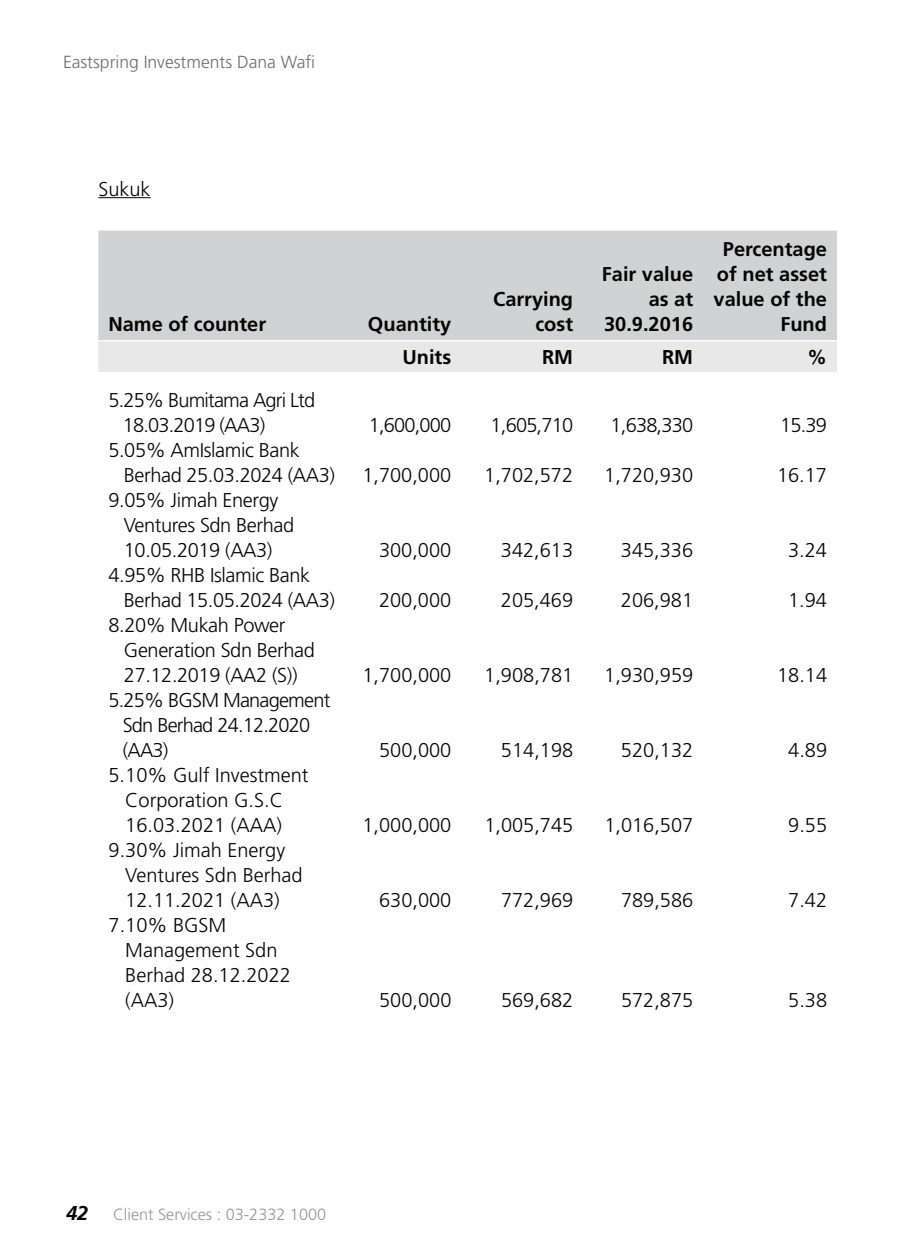
<style>
.page{position:relative;width:900px;height:1260px;background:#fff}
.page>*{position:absolute;margin:0;border:0;box-sizing:border-box;transform-origin:0 0}
.t1{font:300 20px/25px "Frutiger";color:#040503}
.t2{font:300 20px/25px "Frutiger";letter-spacing:-.02em;color:#040503}
.t3{font:700 20px/25px "Frutiger";color:#040503;text-align:right}
.t4{font:300 20px/25px "Frutiger";letter-spacing:-.04em;color:#040503}
.t5{font:300 17.5px "Frutiger";color:#6c6d70}
.t6{font:300 16.25px "Frutiger";color:#949699}
.s1{font-weight:700;font-style:italic;font-size:20px;color:#040503}
</style>
<div class="page">
<hr style="left:98px;top:197px;width:53px;height:1px;background:#040503">
<div style="left:98px;top:231px;width:739px;height:109px;background:#d0d2d3"></div>
<div style="left:98px;top:341px;width:739px;height:31px;background:#e8e8e9"></div>
<p class="t5" style="left:63px;top:55px;width:254px">Eastspring Investments Dana Wafi</p>
<p class="t1" style="left:98px;top:178px;width:54px">Sukuk</p>
<p class="t3" style="left:108px;top:313px;width:159px">Name of counter</p>
<p class="t3" style="left:368px;top:313px;width:85px">Quantity</p>
<p class="t3" style="left:493px;top:288px;width:82px">Carrying cost</p>
<p class="t3" style="left:602px;top:263px;width:93px">Fair value as at<br>30.9.2016</p>
<p class="t3" style="left:714px;top:238px;width:115px">Percentage of net asset value of the<br>Fund</p>
<p class="t4" style="left:123px;top:389px;width:194px;text-indent:-14px">5.25% Bumitama Agri Ltd<br>18.03.2019 (AA3)</p>
<p class="t2" style="left:124px;top:439px;width:213px;text-indent:-15px">5.05% AmIslamic Bank<br>Berhad 25.03.2024 (AA3)</p>
<p class="t2" style="left:124px;top:489px;width:172px;text-indent:-15px">9.05% Jimah Energy<br>Ventures Sdn Berhad<br>10.05.2019 (AA3)</p>
<p class="t2" style="left:124px;top:564px;width:213px;text-indent:-15px">4.95% RHB Islamic Bank<br>Berhad 15.05.2024 (AA3)</p>
<p class="t2" style="left:124px;top:614px;width:192px;text-indent:-15px">8.20% Mukah Power<br>Generation Sdn Berhad<br>27.12.2019 (AA2 (S))</p>
<p class="t4" style="left:123px;top:689px;width:209px;text-indent:-14px">5.25% BGSM Management<br>Sdn Berhad 24.12.2020 (AA3)</p>
<p class="t1" style="left:109px;top:764px;width:202px;text-align:center">5.10% Gulf Investment<br>Corporation G.S.C<br>16.03.2021 (AAA)</p>
<p class="t1" style="left:125px;top:839px;width:179px;text-indent:-17px">9.30% Jimah Energy<br>Ventures Sdn Berhad<br>12.11.2021 (AA3)</p>
<p class="t1" style="left:125px;top:914px;width:167px;text-indent:-17px">7.10% BGSM<br>Management Sdn<br>Berhad 28.12.2022 (AA3)</p>
<p class="t3" style="left:402px;top:346px;width:50px">Units</p>
<p class="t3" style="left:542px;top:346px;width:33px">RM</p>
<p class="t3" style="left:662px;top:346px;width:33px">RM</p>
<p class="t3" style="left:807px;top:346px;width:21px">%</p>
<p class="t1" style="left:369px;top:414px;width:84px">1,600,000</p>
<p class="t1" style="left:491px;top:414px;width:84px">1,605,710</p>
<p class="t1" style="left:611px;top:414px;width:84px">1,638,330</p>
<p class="t1" style="left:780px;top:414px;width:48px">15.39</p>
<p class="t1" style="left:362px;top:464px;width:90px">1,700,000</p>
<p class="t1" style="left:484px;top:464px;width:90px">1,702,572</p>
<p class="t1" style="left:604px;top:464px;width:90px">1,720,930</p>
<p class="t1" style="left:777px;top:464px;width:52px">16.17</p>
<p class="t1" style="left:379px;top:539px;width:74px">300,000</p>
<p class="t1" style="left:501px;top:539px;width:74px">342,613</p>
<p class="t1" style="left:621px;top:539px;width:74px">345,336</p>
<p class="t1" style="left:788px;top:539px;width:40px">3.24</p>
<p class="t1" style="left:379px;top:589px;width:74px">200,000</p>
<p class="t1" style="left:501px;top:589px;width:74px">205,469</p>
<p class="t1" style="left:621px;top:589px;width:74px">206,981</p>
<p class="t1" style="left:788px;top:589px;width:40px">1.94</p>
<p class="t1" style="left:362px;top:664px;width:90px">1,700,000</p>
<p class="t1" style="left:484px;top:664px;width:90px">1,908,781</p>
<p class="t1" style="left:604px;top:664px;width:90px">1,930,959</p>
<p class="t1" style="left:777px;top:664px;width:52px">18.14</p>
<p class="t1" style="left:379px;top:739px;width:74px">500,000</p>
<p class="t1" style="left:501px;top:739px;width:74px">514,198</p>
<p class="t1" style="left:621px;top:739px;width:74px">520,132</p>
<p class="t1" style="left:788px;top:739px;width:40px">4.89</p>
<p class="t1" style="left:362px;top:814px;width:90px">1,000,000</p>
<p class="t1" style="left:484px;top:814px;width:90px">1,005,745</p>
<p class="t1" style="left:604px;top:814px;width:90px">1,016,507</p>
<p class="t1" style="left:788px;top:814px;width:40px">9.55</p>
<p class="t1" style="left:379px;top:889px;width:74px">630,000</p>
<p class="t1" style="left:501px;top:889px;width:74px">772,969</p>
<p class="t1" style="left:621px;top:889px;width:74px">789,586</p>
<p class="t1" style="left:788px;top:889px;width:40px">7.42</p>
<p class="t1" style="left:379px;top:989px;width:74px">500,000</p>
<p class="t1" style="left:501px;top:989px;width:74px">569,682</p>
<p class="t1" style="left:621px;top:989px;width:74px">572,875</p>
<p class="t1" style="left:788px;top:989px;width:40px">5.38</p>
<p class="t6" style="left:66px;top:1208px;width:262px"><span class="s1">42</span> Client Services : 03-2332 1000</p>
</div>
